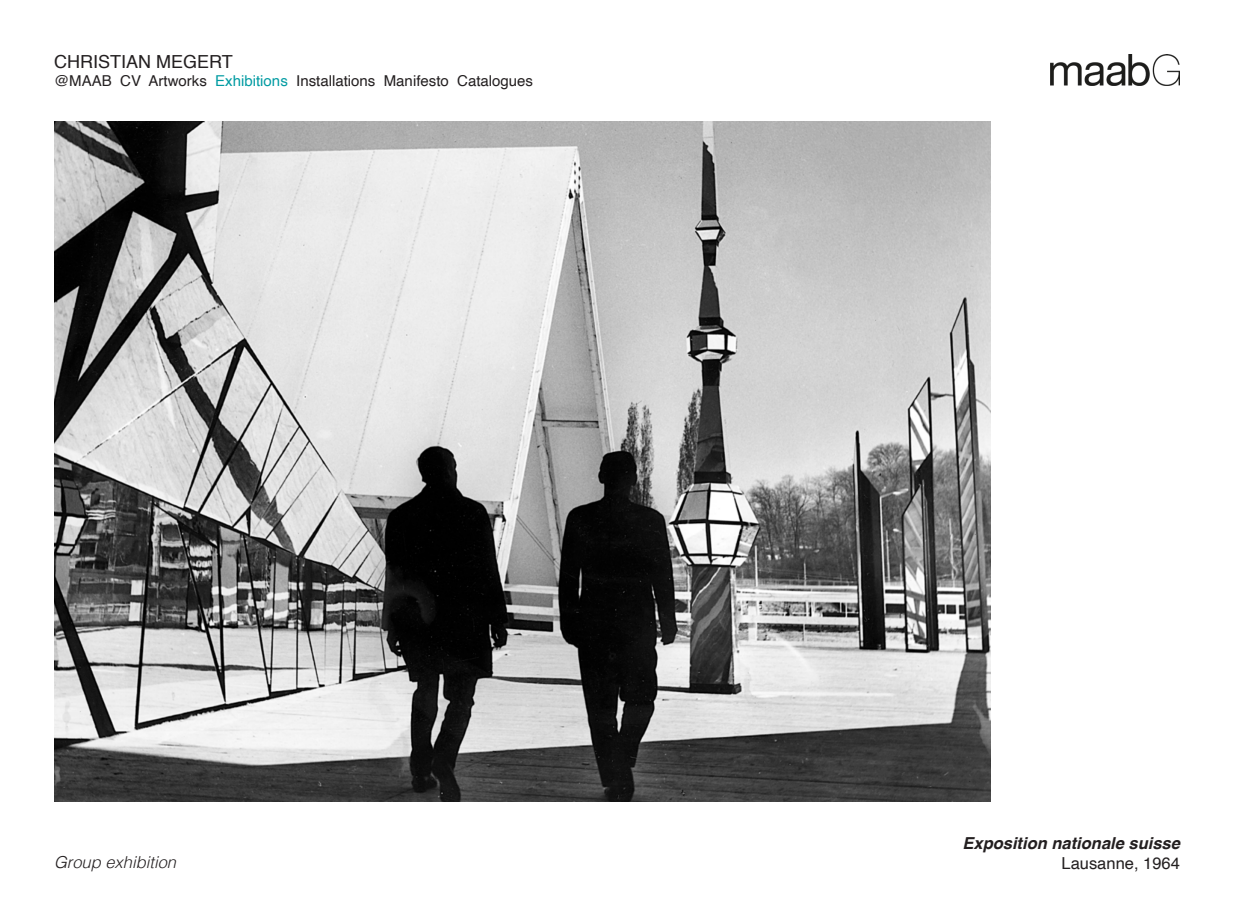
<style>
.page{position:relative;width:1234px;height:923px;background:#fff}
.page>*{position:absolute;margin:0;border:0;box-sizing:border-box;transform-origin:0 0}
.t1{font:18px "Helvetica";color:#231f20}
.t2{font:italic 700 16.5px "Helvetica";color:#231f20}
.t3{font:italic 300 16.5px "Helvetica";color:#231f20}
.t4{font:16.5px "Helvetica";color:#231f20}
.t5{font:15px "Helvetica";color:#231f20}
.s1{color:#009ba2}
</style>
<div class="page">
<img style="left:54px;top:121px;width:935px;height:680px">
<img style="left:1050px;top:54px;width:129px;height:31px">
<p class="t1" style="left:54px;top:47px;width:180px">CHRISTIAN MEGERT</p>
<p class="t5" style="left:54px;top:69px;width:480px">@MAAB CV Artworks <span class="s1">Exhibitions</span> Installations Manifesto Catalogues</p>
<p class="t2" style="left:962px;top:829px;width:219px">Exposition nationale suisse</p>
<p class="t3" style="left:54px;top:848px;width:123px">Group exhibition</p>
<p class="t4" style="left:1061px;top:850px;width:120px">Lausanne, 1964</p>
</div>
